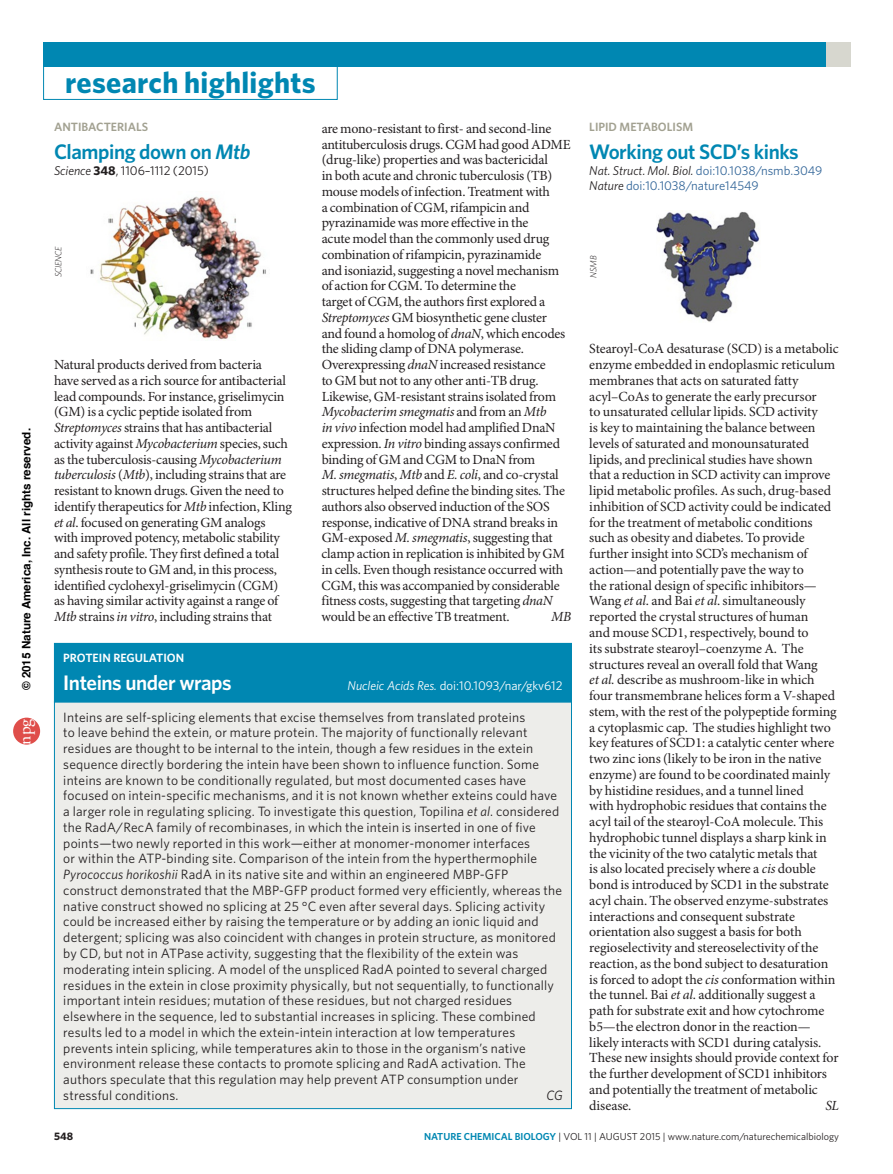
<style>
.page{position:relative;width:893px;height:1174px;background:#fff}
.page>*{position:absolute;margin:0;border:0;box-sizing:border-box;transform-origin:0 0}
.t1{font:700 30px "Whitney";letter-spacing:.01em;color:#0087b2}
.t2{font:600 21px "Whitney";letter-spacing:-.02em;color:#0087b2}
.t3{font:600 21px "Whitney";color:#fff}
.t4{font:17.55px "Adobe Garamond Pro";color:#fff}
.t5{font:13.95px/15.8px "Minion Pro";letter-spacing:-.01em;color:#231f20}
.t6{font:italic 13.95px "Minion Pro";color:#231f20}
.t7{font:13.5px/15.8px "Whitney";letter-spacing:.015em;color:#231f20}
.t8{font:italic 13.5px "Whitney";color:#231f20}
.t9{font:12.75px/15.8px "Whitney";color:#369}
.t10{font:12.75px "Whitney";color:#fff}
.t11{font:12.75px "Whitney";color:#231f20}
.t12{font:600 12px "Whitney";color:#a2a191}
.t13{font:600 12px "Whitney";color:#fff}
.t14{font:700 11.7px "Helvetica";color:#000}
.t15{font:700 10.8px "Whitney";color:#231f20}
.t16{font:10.2px "Whitney";color:#231f20}
.t17{font:italic 300 9px "Whitney";color:#231f20}
.s1{font-family:"Arial"}
.s2{font-style:italic}
.s3{font-weight:700}
.s4{font-style:italic;color:#231f20}
.s5{font-weight:600;color:#0087b2}
</style>
<div class="page">
<div style="left:43px;top:66px;width:295px;height:34px;border:1px solid #0087b2"></div>
<div style="left:43px;top:43px;width:806px;height:24px;background:#0087b2"></div>
<div style="left:826px;top:43px;width:24px;height:24px;background:#d7d7cf"></div>
<div style="left:54px;top:702px;width:517px;height:406px;background:#ededea"></div>
<div style="left:54px;top:643px;width:517px;height:59px;background:#0087b2"></div>
<img style="left:656px;top:211px;width:104px;height:111px">
<img style="left:90px;top:196px;width:176px;height:144px">
<div style="left:13px;top:717px;width:27px;height:27px;background:#df4e4a;border-radius:50%"></div>
<p class="t14" style="left:17px;top:690px;width:264px;rotate:-90deg">© 201<span class="s1">5</span> Nature America, Inc. All rights reserved.</p>
<p class="t4" style="left:14px;top:744px;width:28px;rotate:-90deg">npg</p>
<h1 class="t1" style="left:65px;top:62px;width:252px">research highlights</h1>
<p class="t12" style="left:54px;top:119px;width:8px">ANTIBACTERIAL</p>
<p class="t12" style="left:142px;top:119px;width:8px">S</p>
<h2 class="t2" style="left:54px;top:138px;width:198px">Clamping down on <span class="s2">Mtb</span></h2>
<p class="t11" style="left:54px;top:162px;width:157px"><span class="s2">Science</span> <span class="s3">348</span>, 1106–1112 (2015)</p>
<p class="t12" style="left:589px;top:119px;width:39px">LIPID METABOLI</p>
<p class="t12" style="left:676px;top:119px;width:17px">SM</p>
<h2 class="t2" style="left:589px;top:138px;width:211px">Working out SCD’s kinks</h2>
<p class="t9" style="left:589px;top:162px;width:235px"><span class="s4">Nat. Struct. Mol. Biol.</span> doi:10.1038/nsmb.3049<br><span class="s4">Nature</span> doi:10.1038/nature14549</p>
<p class="t5" style="left:322px;top:121px;width:251px">are mono-resistant to first- and second-line antituberculosis drugs. CGM had good ADME (drug-like) properties and was bactericidal<br>in both acute and chronic tuberculosis (TB) mouse models of infection. Treatment with<br>a combination of CGM, rifampicin and pyrazinamide was more effective in the<br>acute model than the commonly used drug combination of rifampicin, pyrazinamide<br>and isoniazid, suggesting a novel mechanism of action for CGM. To determine the<br>target of CGM, the authors first explored a <span class="s2">Streptomyces</span> GM biosynthetic gene cluster and found a homolog of <span class="s2">dnaN</span>, which encodes the sliding clamp of DNA polymerase.<br>Overexpressing <span class="s2">dnaN</span> increased resistance<br>to GM but not to any other anti-TB drug.<br>Likewise, GM-resistant strains isolated from <span class="s2">Mycobacterim smegmatis</span> and from an <span class="s2">Mtb<br>in vivo</span> infection model had amplified DnaN expression. <span class="s2">In vitro</span> binding assays confirmed binding of GM and CGM to DnaN from<br><span class="s2">M. smegmatis</span>, <span class="s2">Mtb</span> and <span class="s2">E. coli</span>, and co-crystal structures helped define the binding sites. The authors also observed induction of the SOS response, indicative of DNA strand breaks in GM-exposed <span class="s2">M. smegmatis</span>, suggesting that clamp action in replication is inhibited by GM in cells. Even though resistance occurred with CGM, this was accompanied by considerable fitness costs, suggesting that targeting <span class="s2">dnaN </span>would be an effective TB treatment.</p>
<p class="t17" style="left:52px;top:277px;width:33px;rotate:-90deg">SCIENCE</p>
<p class="t17" style="left:587px;top:278px;width:24px;rotate:-90deg">NSMB</p>
<p class="t5" style="left:589px;top:341px;width:251px">Stearoyl-CoA desaturase (SCD) is a metabolic enzyme embedded in endoplasmic reticulum membranes that acts on saturated fatty acyl–CoAs to generate the early precursor<br>to unsaturated cellular lipids. SCD activity<br>is key to maintaining the balance between levels of saturated and monounsaturated lipids, and preclinical studies have shown<br>that a reduction in SCD activity can improve lipid metabolic profiles. As such, drug-based inhibition of SCD activity could be indicated for the treatment of metabolic conditions such as obesity and diabetes. To provide further insight into SCD’s mechanism of action—and potentially pave the way to<br>the rational design of specific inhibitors— Wang <span class="s2">et al</span>. and Bai <span class="s2">et al</span>. simultaneously reported the crystal structures of human<br>and mouse SCD1, respectively, bound to<br>its substrate stearoyl–coenzyme A. The structures reveal an overall fold that Wang<br><span class="s2">et al.</span> describe as mushroom-like in which four transmembrane helices form a V-shaped stem, with the rest of the polypeptide forming a cytoplasmic cap. The studies highlight two key features of SCD1: a catalytic center where two zinc ions (likely to be iron in the native enzyme) are found to be coordinated mainly by histidine residues, and a tunnel lined<br>with hydrophobic residues that contains the acyl tail of the stearoyl-CoA molecule. This hydrophobic tunnel displays a sharp kink in the vicinity of the two catalytic metals that<br>is also located precisely where a <span class="s2">cis</span> double bond is introduced by SCD1 in the substrate acyl chain. The observed enzyme-substrates interactions and consequent substrate orientation also suggest a basis for both regioselectivity and stereoselectivity of the reaction, as the bond subject to desaturation is forced to adopt the <span class="s2">cis</span> conformation within the tunnel. Bai <span class="s2">et al</span>. additionally suggest a path for substrate exit and how cytochrome b5—the electron donor in the reaction— likely interacts with SCD1 during catalysis.<br>These new insights should provide context for the further development of SCD1 inhibitors and potentially the treatment of metabolic disease.</p>
<p class="t5" style="left:54px;top:357px;width:239px">Natural products derived from bacteria<br>have served as a rich source for antibacterial lead compounds. For instance, griselimycin (GM) is a cyclic peptide isolated from <span class="s2">Streptomyces</span> strains that has antibacterial activity against <span class="s2">Mycobacterium</span> species, such as the tuberculosis-causing <span class="s2">Mycobacterium tuberculosis</span> (<span class="s2">Mtb</span>), including strains that are resistant to known drugs. Given the need to identify therapeutics for <span class="s2">Mtb</span> infection, Kling <span class="s2">et al</span>. focused on generating GM analogs with improved potency, metabolic stability and safety profile. They first defined a total synthesis route to GM and, in this process, identified cyclohexyl-griselimycin (CGM) as having similar activity against a range of <span class="s2">Mtb</span> strains <span class="s2">in vitro</span>, including strains that</p>
<p class="t6" style="left:551px;top:608px;width:22px">MB</p>
<p class="t13" style="left:63px;top:649px;width:15px">PROTEIN</p>
<p class="t13" style="left:113px;top:649px;width:8px">REGULATION</p>
<h2 class="t3" style="left:63px;top:668px;width:170px">Inteins under wraps</h2>
<p class="t10" style="left:348px;top:677px;width:216px"><span class="s2">Nucleic Acids Res.</span> doi:10.1093/nar/gkv612</p>
<p class="t7" style="left:63px;top:708px;width:500px">Inteins are self-splicing elements that excise themselves from translated proteins<br>to leave behind the extein, or mature protein. The majority of functionally relevant residues are thought to be internal to the intein, though a few residues in the extein sequence directly bordering the intein have been shown to influence function. Some inteins are known to be conditionally regulated, but most documented cases have focused on intein-specific mechanisms, and it is not known whether exteins could have a larger role in regulating splicing. To investigate this question, Topilina <span class="s2">et al</span>. considered the RadA/RecA family of recombinases, in which the intein is inserted in one of five points—two newly reported in this work—either at monomer-monomer interfaces<br>or within the ATP-binding site. Comparison of the intein from the hyperthermophile <span class="s2">Pyrococcus horikoshii</span> RadA in its native site and within an engineered MBP-GFP construct demonstrated that the MBP-GFP product formed very efficiently, whereas the native construct showed no splicing at 25 °C even after several days. Splicing activity could be increased either by raising the temperature or by adding an ionic liquid and detergent; splicing was also coincident with changes in protein structure, as monitored by CD, but not in ATPase activity, suggesting that the flexibility of the extein was moderating intein splicing. A model of the unspliced RadA pointed to several charged residues in the extein in close proximity physically, but not sequentially, to functionally important intein residues; mutation of these residues, but not charged residues elsewhere in the sequence, led to substantial increases in splicing. These combined results led to a model in which the extein-intein interaction at low temperatures prevents intein splicing, while temperatures akin to those in the organism’s native environment release these contacts to promote splicing and RadA activation. The authors speculate that this regulation may help prevent ATP consumption under stressful conditions.</p>
<p class="t8" style="left:546px;top:1086px;width:18px">CG</p>
<p class="t6" style="left:825px;top:1096px;width:15px">SL</p>
<p class="t15" style="left:54px;top:1129px;width:21px">548</p>
<p class="t16" style="left:424px;top:1129px;width:416px"><span class="s5">nature chemical biology</span> | VOL 11 | AUGUST 2015 | www.nature.com/naturechemicalbiology</p>
</div>
